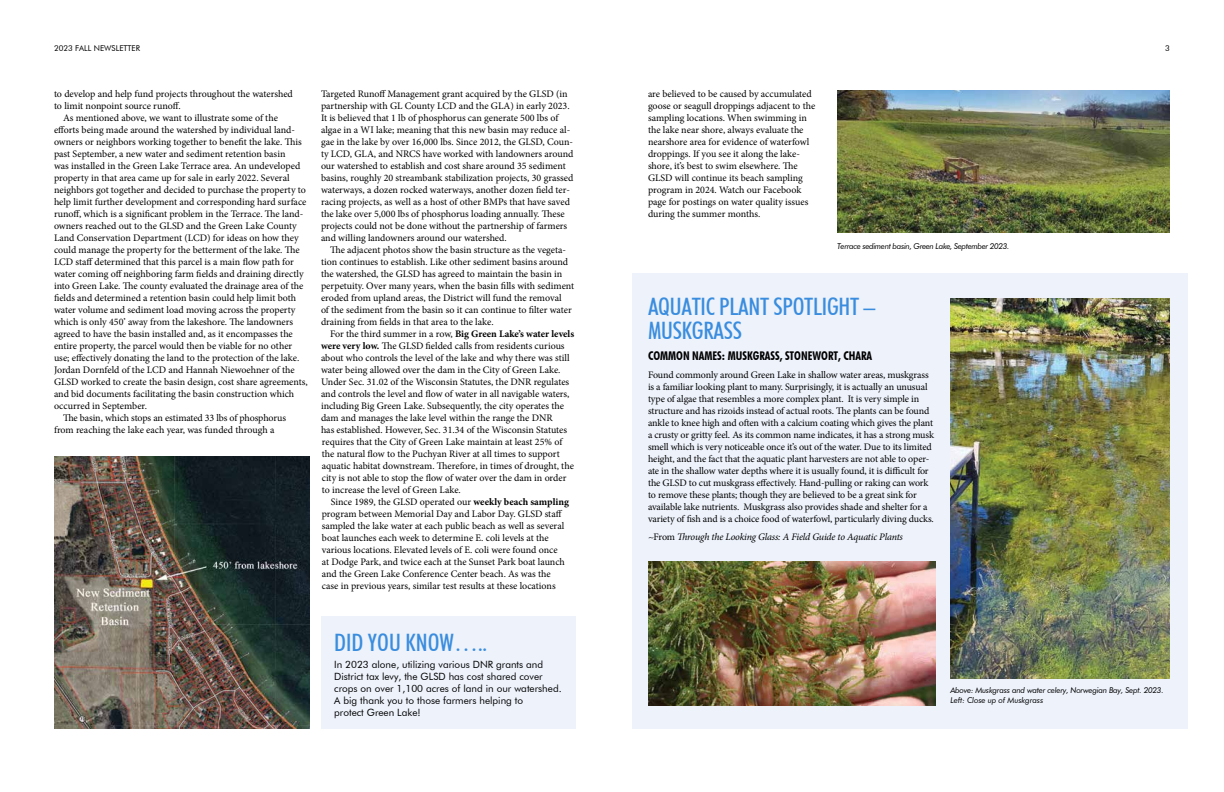
<style>
.page{position:relative;width:1224px;height:792px;background:#fff}
.page>*{position:absolute;margin:0;border:0;box-sizing:border-box;transform-origin:0 0}
.t1{font:500 condensed 24px/24px "Futura BT";letter-spacing:-.01em;color:#3a8dde}
.t2{font:700 condensed 12px "Futura BT";color:#000}
.t3{font:10px/12px "Minion Pro";letter-spacing:-.005em;color:#000}
.t4{font:10px/12px "Futura BT";color:#000}
.t5{font:italic 10px "Minion Pro";letter-spacing:-.02em;color:#000}
.t6{font:italic 8px/9.6px "Futura BT";letter-spacing:-.025em;color:#000}
.t7{font:8px "Futura BT";color:#000}
.s1{font-weight:700}
.s2{font-style:normal}
</style>
<div class="page">
<div style="left:632px;top:274px;width:556px;height:455px;background:#edf2fb"></div>
<img style="left:950px;top:298px;width:220px;height:381px">
<img style="left:837px;top:90px;width:333px;height:143px">
<img style="left:54px;top:456px;width:255px;height:273px">
<div style="left:321px;top:616px;width:255px;height:113px;background:#edf2fb"></div>
<img style="left:648px;top:562px;width:288px;height:144px">
<p class="t7" style="left:54px;top:43px;width:88px">2023 FALL NEWSLETTER</p>
<p class="t7" style="left:1165px;top:43px;width:6px">3</p>
<p class="t3" style="left:54px;top:88px;width:240px">to develop and help fund projects throughout the watershed</p>
<p class="t3" style="left:54px;top:100px;width:128px">to limit nonpoint source runoff.</p>
<p class="t3" style="left:63px;top:112px;width:216px">As mentioned above, we want to illustrate some of the</p>
<p class="t3" style="left:54px;top:124px;width:243px">efforts being made around the watershed by individual land-</p>
<p class="t3" style="left:54px;top:136px;width:249px">owners or neighbors working together to benefit the lake. This</p>
<p class="t3" style="left:54px;top:148px;width:233px">past September, a new water and sediment retention basin</p>
<p class="t3" style="left:54px;top:160px;width:248px">was installed in the Green Lake Terrace area. An undeveloped</p>
<p class="t3" style="left:54px;top:172px;width:237px">property in that area came up for sale in early 2022. Several</p>
<p class="t3" style="left:54px;top:184px;width:254px">neighbors got together and decided to purchase the property to</p>
<p class="t3" style="left:54px;top:196px;width:254px">help limit further development and corresponding hard surface</p>
<p class="t3" style="left:54px;top:208px;width:251px">runoff, which is a significant problem in the Terrace. The land-</p>
<p class="t3" style="left:54px;top:220px;width:244px">owners reached out to the GLSD and the Green Lake County</p>
<p class="t3" style="left:54px;top:232px;width:246px">Land Conservation Department (LCD) for ideas on how they</p>
<p class="t3" style="left:54px;top:244px;width:247px">could manage the property for the betterment of the lake. The</p>
<p class="t3" style="left:54px;top:256px;width:241px">LCD staff determined that this parcel is a main flow path for</p>
<p class="t3" style="left:54px;top:268px;width:251px">water coming off neighboring farm fields and draining directly</p>
<p class="t3" style="left:54px;top:280px;width:251px">into Green Lake. The county evaluated the drainage area of the</p>
<p class="t3" style="left:54px;top:292px;width:244px">fields and determined a retention basin could help limit both</p>
<p class="t3" style="left:54px;top:304px;width:243px">water volume and sediment load moving across the property</p>
<p class="t3" style="left:54px;top:316px;width:241px">which is only 450’ away from the lakeshore. The landowners</p>
<p class="t3" style="left:54px;top:328px;width:240px">agreed to have the basin installed and, as it encompasses the</p>
<p class="t3" style="left:54px;top:340px;width:240px">entire property, the parcel would then be viable for no other</p>
<p class="t3" style="left:54px;top:352px;width:247px">use; effectively donating the land to the protection of the lake.</p>
<p class="t3" style="left:54px;top:364px;width:242px">Jordan Dornfeld of the LCD and Hannah Niewoehner of the</p>
<p class="t3" style="left:54px;top:376px;width:255px">GLSD worked to create the basin design, cost share agreements,</p>
<p class="t3" style="left:54px;top:388px;width:242px">and bid documents facilitating the basin construction which</p>
<p class="t3" style="left:54px;top:400px;width:95px">occurred in September.</p>
<p class="t3" style="left:63px;top:412px;width:225px">The basin, which stops an estimated 33 lbs of phosphorus</p>
<p class="t3" style="left:54px;top:424px;width:222px">from reaching the lake each year, was funded through a</p>
<p class="t3" style="left:321px;top:88px;width:254px">Targeted Runoff Management grant acquired by the GLSD (in partnership with GL County LCD and the GLA) in early 2023.<br>It is believed that 1 lb of phosphorus can generate 500 lbs of algae in a WI lake; meaning that this new basin may reduce al&shy;gae in the lake by over 16,000 lbs. Since 2012, the GLSD, Coun&shy;ty LCD, GLA, and NRCS have worked with landowners around our watershed to establish and cost share around 35 sediment basins, roughly 20 streambank stabilization projects, 30 grassed waterways, a dozen rocked waterways, another dozen field ter&shy;racing projects, as well as a host of other BMPs that have saved the lake over 5,000 lbs of phosphorus loading annually. These projects could not be done without the partnership of farmers and willing landowners around our watershed.</p>
<p class="t3" style="left:321px;top:244px;width:255px;text-indent:9px">The adjacent photos show the basin structure as the vegeta&shy;tion continues to establish. Like other sediment basins around the watershed, the GLSD has agreed to maintain the basin in perpetuity. Over many years, when the basin fills with sediment eroded from upland areas, the District will fund the removal<br>of the sediment from the basin so it can continue to filter water draining from fields in that area to the lake.</p>
<p class="t3" style="left:321px;top:328px;width:255px;text-indent:9px">For the third summer in a row, <span class="s1">Big Green Lake’s water levels were very low.</span> The GLSD fielded calls from residents curious about who controls the level of the lake and why there was still water being allowed over the dam in the City of Green Lake.<br>Under Sec. 31.02 of the Wisconsin Statutes, the DNR regulates and controls the level and flow of water in all navigable waters, including Big Green Lake. Subsequently, the city operates the dam and manages the lake level within the range the DNR<br>has established. However, Sec. 31.34 of the Wisconsin Statutes requires that the City of Green Lake maintain at least 25% of the natural flow to the Puchyan River at all times to support aquatic habitat downstream. Therefore, in times of drought, the city is not able to stop the flow of water over the dam in order to increase the level of Green Lake.</p>
<p class="t3" style="left:322px;top:496px;width:249px;text-indent:9px">Since 1989, the GLSD operated our <span class="s1">weekly beach sampling </span>program between Memorial Day and Labor Day. GLSD staff sampled the lake water at each public beach as well as several boat launches each week to determine E. coli levels at the various locations. Elevated levels of E. coli were found once<br>at Dodge Park, and twice each at the Sunset Park boat launch and the Green Lake Conference Center beach. As was the case in previous years, similar test results at these locations</p>
<h1 class="t1" style="left:334px;top:630px;width:155px">DID YOU KNOW…..</h1>
<p class="t4" style="left:334px;top:658px;width:229px">In 2023 alone, utilizing various DNR grants and District tax levy, the GLSD has cost shared cover crops on over 1,100 acres of land in our watershed.<br>A big thank you to those farmers helping to<br>protect Green Lake!</p>
<p class="t3" style="left:648px;top:88px;width:169px">are believed to be caused by accumulated goose or seagull droppings adjacent to the sampling locations. When swimming in the lake near shore, always evaluate the nearshore area for evidence of waterfowl droppings. If you see it along the lake&shy;shore, it’s best to swim elsewhere. The GLSD will continue its beach sampling program in 2024. Watch our Facebook page for postings on water quality issues during the summer months.</p>
<p class="t6" style="left:837px;top:242px;width:174px">Terrace sediment basin, Green Lake, September 2023.</p>
<h1 class="t1" style="left:648px;top:295px;width:229px">AQUATIC PLANT SPOTLIGHT –<br>MUSKGRASS</h1>
<p class="t2" style="left:648px;top:348px;width:226px">COMMON NAMES: MUSKGRASS, STONEWORT, CHARA</p>
<p class="t3" style="left:648px;top:368px;width:287px">Found commonly around Green Lake in shallow water areas, muskgrass is a familiar looking plant to many. Surprisingly, it is actually an unusual type of algae that resembles a more complex plant. It is very simple in structure and has rizoids instead of actual roots. The plants can be found ankle to knee high and often with a calcium coating which gives the plant a crusty or gritty feel. As its common name indicates, it has a strong musk smell which is very noticeable once it’s out of the water. Due to its limited height, and the fact that the aquatic plant harvesters are not able to oper&shy;ate in the shallow water depths where it is usually found, it is difficult for the GLSD to cut muskgrass effectively. Hand-pulling or raking can work to remove these plants; though they are believed to be a great sink for available lake nutrients. Muskgrass also provides shade and shelter for a variety of fish and is a choice food of waterfowl, particularly diving ducks.</p>
<p class="t5" style="left:648px;top:530px;width:257px">~<span class="s2">From</span> Through the Looking Glass: A Field Guide to Aquatic Plants</p>
<p class="t6" style="left:950px;top:686px;width:215px">Above: Muskgrass and water celery, Norwegian Bay, Sept. 2023.<br>Left: Close up of Muskgrass</p>
</div>
